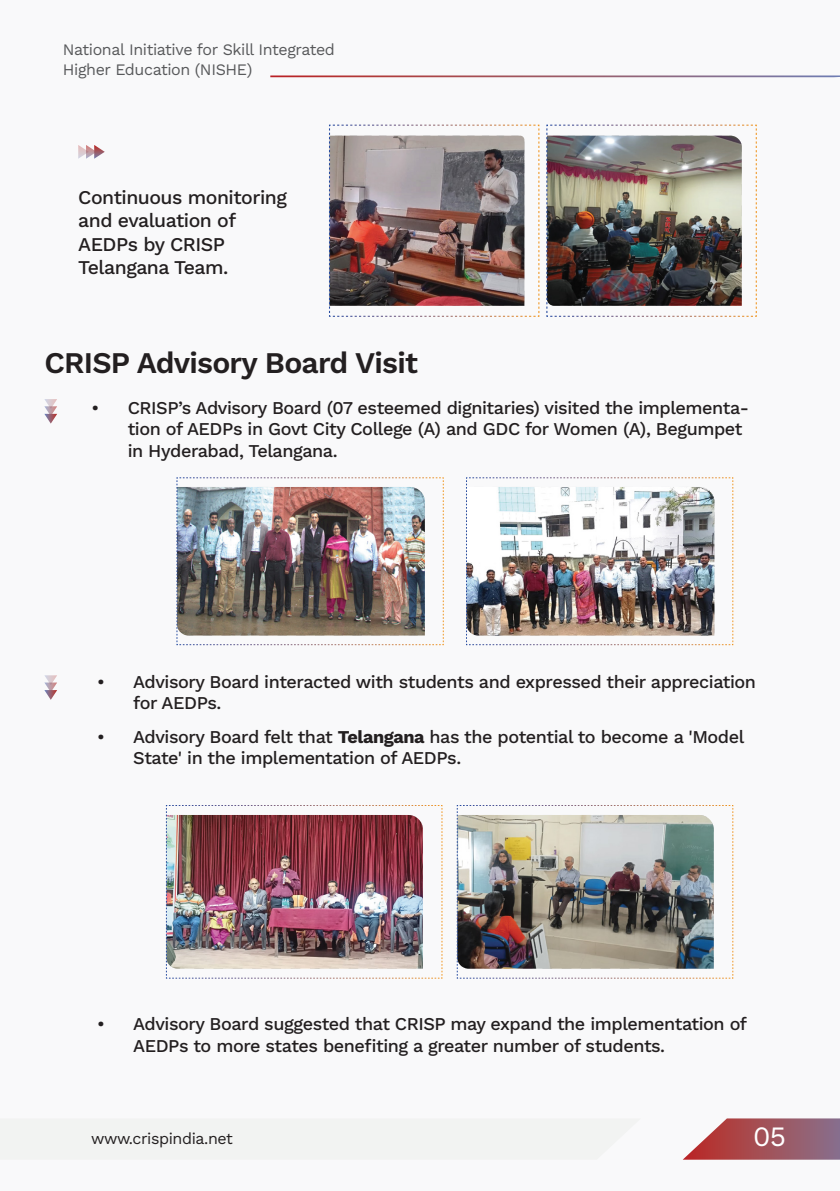
<style>
.page{position:relative;width:840px;height:1191px;background:#fff}
.page>*{position:absolute;margin:0;border:0;box-sizing:border-box;transform-origin:0 0}
.t1{font:600 30px "Work Sans";letter-spacing:-.025em;color:#231f20}
.t2{font:28px "Work Sans";color:#fff}
.t3{font:500 19.4px/23.4px "Work Sans";letter-spacing:-.025em;color:#231f20}
.t4{font:500 18px/21.6px "Work Sans";letter-spacing:-.025em;color:#231f20}
.t5{font:16px/19.2px "Work Sans";letter-spacing:-.025em;color:#58595b}
.t6{font:16px "Work Sans";letter-spacing:-.025em;color:#231f20}
.s1{font-weight:700}
</style>
<div class="page">
<div style="left:0;top:0;width:839px;height:1191px;background:#f9f9fa"></div>
<img style="left:176px;top:477px;width:268px;height:168px">
<img style="left:466px;top:477px;width:267px;height:168px">
<img style="left:165px;top:805px;width:277px;height:174px">
<img style="left:456px;top:805px;width:277px;height:174px">
<img style="left:329px;top:124px;width:210px;height:193px">
<img style="left:546px;top:124px;width:211px;height:193px">
<svg style="left:78px;top:145px;width:27px;height:14px"></svg>
<svg style="left:44px;top:399px;width:13px;height:24px"></svg>
<svg style="left:44px;top:675px;width:13px;height:25px"></svg>
<svg style="left:683px;top:1118px;width:156px;height:41px;background:#ac6b74"></svg>
<svg style="left:270px;top:75px;width:569px;height:2px"></svg>
<p class="t5" style="left:63px;top:40px;width:273px">National Initiative for Skill Integrated<br>Higher Education (NISHE)</p>
<p class="t3" style="left:78px;top:185px;width:210px">Continuous monitoring and evaluation of<br>AEDPs by CRISP<br>Telangana Team.</p>
<h1 class="t1" style="left:44px;top:340px;width:375px">CRISP Advisory Board Visit</h1>
<p class="t4" style="left:128px;top:396px;width:622px;text-indent:-36px">• CRISP’s Advisory Board (07 esteemed dignitaries) visited the implementa&shy;tion of AEDPs in Govt City College (A) and GDC for Women (A), Begumpet in Hyderabad, Telangana.</p>
<p class="t4" style="left:133px;top:670px;width:624px;text-indent:-36px">• Advisory Board interacted with students and expressed their appreciation for AEDPs.</p>
<p class="t4" style="left:133px;top:725px;width:612px;text-indent:-36px">• Advisory Board felt that <span class="s1">Telangana</span> has the potential to become a 'Model<br>State' in the implementation of AEDPs.</p>
<p class="t4" style="left:133px;top:1012px;width:615px;text-indent:-36px">• Advisory Board suggested that CRISP may expand the implementation of<br>AEDPs to more states benefiting a greater number of students.</p>
<p class="t6" style="left:91px;top:1126px;width:143px">www.crispindia.net</p>
<h2 class="t2" style="left:752px;top:1115px;width:35px">05</h2>
</div>
